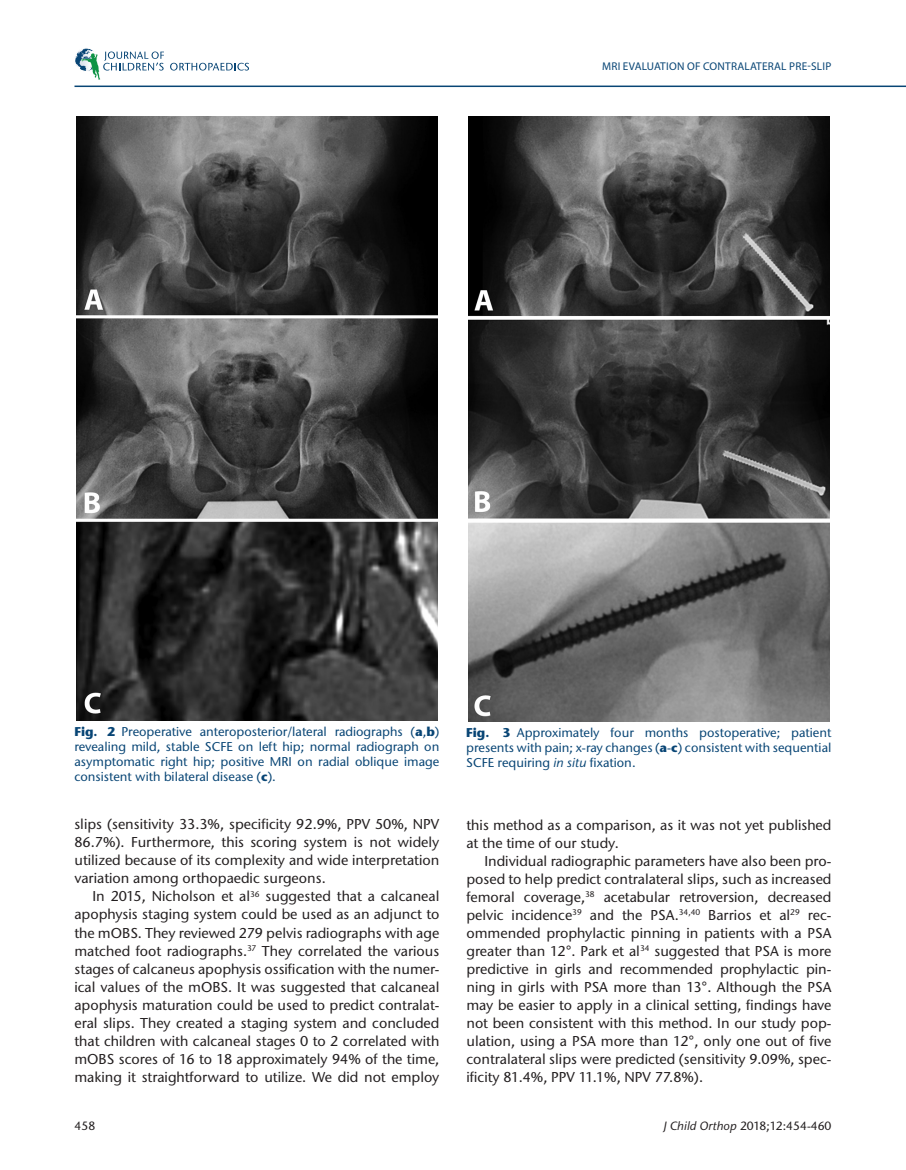
<style>
.page{position:relative;width:906px;height:1170px;background:#fff}
.page>*{position:absolute;margin:0;border:0;box-sizing:border-box;transform-origin:0 0}
.TXI{font:500 14.25px/18px "Stone Sans Pro ITC";color:#231f20;text-align:justify}
.jrnlFigCaption{font:500 12.75px/15px "Stone Sans Pro ITC";color:#084575;text-align:justify}
.t1{font:500 12px "Stone Sans Pro ITC";color:#231f20}
.t2{font:11.25px "Myriad Pro";letter-spacing:.02em;color:#084575}
.s1{font-family:"Stone Sans Std";font-weight:700}
.s2{font-style:italic}
</style>
<div class="page">
<svg style="left:170px;top:63px;width:79px;height:8px"></svg>
<div style="left:74px;top:48px;width:24px;height:24px;border:1px solid #fff;border-radius:50%"></div>
<svg style="left:75px;top:49px;width:89px;height:31px"></svg>
<hr style="left:74px;top:86px;width:832px;height:1px;background:#084575">
<img style="left:76px;top:117px;width:362px;height:603px">
<img style="left:468px;top:117px;width:361px;height:604px">
<p class="t2" style="left:602px;top:60px;width:231px">MRI EVALUATION OF CONTRALATERAL PRE-SLIP</p>
<p class="jrnlFigCaption" style="left:74px;top:723px;width:366px"><span class="s1">Fig. 2</span> Preoperative anteroposterior/lateral radiographs (<span class="s1">a</span>,<span class="s1">b</span>) revealing mild, stable SCFE on left hip; normal radiograph on asymptomatic right hip; positive MRI on radial oblique image consistent with bilateral disease (<span class="s1">c</span>).</p>
<p class="jrnlFigCaption" style="left:466px;top:724px;width:367px"><span class="s1">Fig. 3</span> Approximately four months postoperative; patient presents with pain; x-ray changes (<span class="s1">a</span>-<span class="s1">c</span>) consistent with sequential SCFE requiring <span class="s2">in situ</span> fixation.</p>
<p class="TXI" style="left:74px;top:815px;width:366px">slips (sensitivity 33.3%, specificity 92.9%, PPV 50%, NPV 86.7%). Furthermore, this scoring system is not widely utilized because of its complexity and wide interpretation variation among orthopaedic surgeons.</p>
<p class="TXI" style="left:74px;top:887px;width:366px;text-indent:18px">In 2015, Nicholson et al<sup>36</sup> suggested that a calcaneal apophysis staging system could be used as an adjunct to the mOBS. They reviewed 279 pelvis radiographs with age matched foot radiographs.<sup>37</sup> They correlated the various stages of calcaneus apophysis ossification with the numer&shy;ical values of the mOBS. It was suggested that calcaneal apophysis maturation could be used to predict contralat&shy;eral slips. They created a staging system and concluded that children with calcaneal stages 0 to 2 correlated with mOBS scores of 16 to 18 approximately 94% of the time, making it straightforward to utilize. We did not employ</p>
<p class="TXI" style="left:466px;top:815px;width:366px">this method as a comparison, as it was not yet published at the time of our study.</p>
<p class="TXI" style="left:466px;top:851px;width:366px;text-indent:18px">Individual radiographic parameters have also been pro&shy;posed to help predict contralateral slips, such as increased femoral coverage,<sup>38</sup> acetabular retroversion, decreased pelvic incidence<sup>39</sup> and the PSA.<sup>34,40</sup> Barrios et al<sup>29</sup> rec&shy;ommended prophylactic pinning in patients with a PSA greater than 12°. Park et al<sup>34</sup> suggested that PSA is more predictive in girls and recommended prophylactic pin&shy;ning in girls with PSA more than 13°. Although the PSA may be easier to apply in a clinical setting, findings have not been consistent with this method. In our study pop&shy;ulation, using a PSA more than 12°, only one out of five contralateral slips were predicted (sensitivity 9.09%, spec&shy;ificity 81.4%, PPV 11.1%, NPV 77.8%).</p>
<p class="t1" style="left:75px;top:1118px;width:22px">458</p>
<p class="t1" style="left:663px;top:1118px;width:169px"><span class="s2">J Child Orthop</span> 2018;12:454-460</p>
</div>
